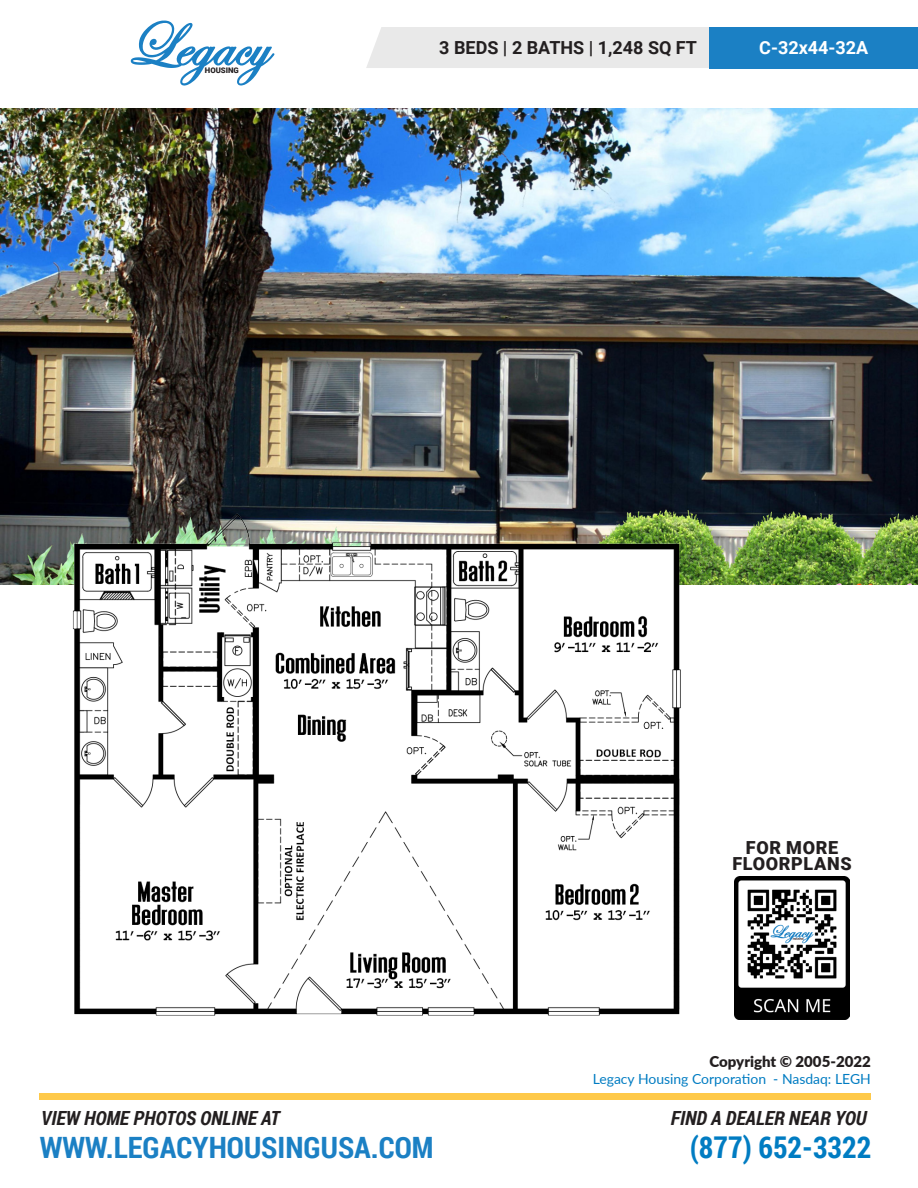
<style>
.page{position:relative;width:918px;height:1188px;background:#fff}
.page>*{position:absolute;margin:0;border:0;box-sizing:border-box;transform-origin:0 0}
.t1{font:700 30px "Roboto Condensed";color:#007cc2}
.t2{font:700 29.4px "Roboto Condensed";color:#1b80c4}
.t3{font:italic 700 19.5px "Roboto Condensed";color:#231f20}
.t4{font:700 18px "Roboto";color:#231f20}
.t5{font:900 18px/16.5px "Roboto";letter-spacing:.035em;color:#231f20;text-align:center}
.t6{font:700 18px "Roboto";color:#fff}
.t7{font:900 15px "Lato";color:#231f20}
.t8{font:13.95px "Lato";color:#007cc2}
.t9{font:900 7.8px "Roboto";color:#231f20}
</style>
<div class="page">
<div style="left:40px;top:1093px;width:831px;height:7px;background:#fec94a"></div>
<svg style="left:131px;top:21px;width:143px;height:65px"></svg>
<div style="left:366px;top:27px;width:344px;height:41px;background:#e9e9e9"></div>
<div style="left:710px;top:27px;width:208px;height:41px;background:#1b80c4"></div>
<img style="left:0;top:108px;width:918px;height:476px">
<img style="left:66px;top:503px;width:633px;height:513px">
<img style="left:735px;top:877px;width:115px;height:143px">
<p class="t9" style="left:205px;top:65px;width:36px">HOUSING</p>
<p class="t4" style="left:439px;top:35px;width:259px">3 BEDS | 2 BATHS | 1,248 SQ FT</p>
<p class="t6" style="left:759px;top:35px;width:111px">C-32x44-32A</p>
<p class="t3" style="left:41px;top:1105px;width:240px">VIEW HOME PHOTOS ONLINE AT</p>
<p class="t5" style="left:733px;top:838px;width:121px">FOR MORE<br>FLOORPLANS</p>
<p class="t7" style="left:709px;top:1050px;width:163px">Copyright © 2005-2022</p>
<p class="t8" style="left:593px;top:1069px;width:280px">Legacy Housing Corporation - Nasdaq: LEGH</p>
<p class="t3" style="left:671px;top:1105px;width:197px">FIND A DEALER NEAR YOU</p>
<h2 class="t2" style="left:40px;top:1127px;width:395px">WWW.LEGACYHOUSINGUSA.COM</h2>
<h1 class="t1" style="left:690px;top:1126px;width:183px">(877) 652-3322</h1>
</div>
